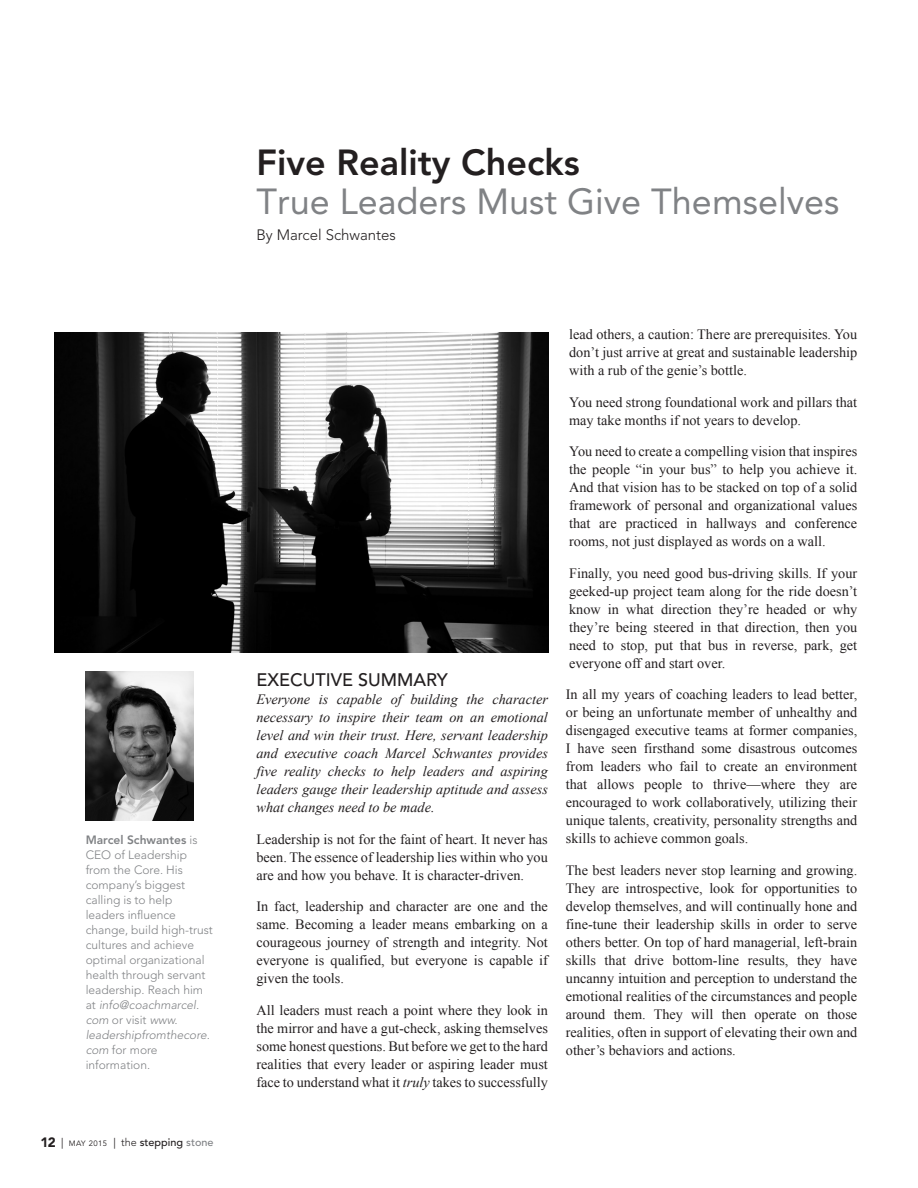
<style>
.page{position:relative;width:918px;height:1188px;background:#fff}
.page>*{position:absolute;margin:0;border:0;box-sizing:border-box;transform-origin:0 0}
.Article_Headline_and{font:36px/39px "Avenir LT Std";color:#808285}
.Article_Sub_Head{font:500 18px "Avenir LT Std";color:#231f20}
.Article_By_line{font:300 15px "Avenir LT Std";color:#231f20}
.Article_Body_Copy{font:14.25px/18px "Times New Roman";color:#231f20;text-align:justify}
.Article_Body_Copy-2{font:italic 14.25px/18px "Times New Roman";color:#231f20;text-align:justify}
.Author_bio_format{font:300 12px/15px "Avenir LT Std";color:#808285}
.t1{font:500 10.8px "Avenir LT Std";color:#231f20}
.s1{font-weight:800}
.s2{font-style:italic}
.s3{font-weight:900;font-size:13.5px}
.s4{font-weight:400}
.s5{font-weight:400;font-size:7.8px}
.s6{font-weight:300}
.s7{color:#808285}
.s8{font-weight:800;color:#231f20}
</style>
<div class="page">
<img style="left:86px;top:672px;width:108px;height:148px">
<img style="left:54px;top:333px;width:495px;height:319px">
<p class="Author_bio_format" style="left:86px;top:833px;width:129px"><span class="s1">Marcel Schwantes</span> is<br>CEO of Leadership from the Core. His company’s biggest calling is to help leaders influence change, build high-trust cultures and achieve optimal organizational health through servant leadership. Reach him at <span class="s2">info@coachmarcel. com</span> or visit <span class="s2">www. leadershipfromthecore. com</span> for more information.</p>
<p class="t1" style="left:40px;top:1136px;width:175px"><span class="s3">12</span> <span class="s4">|</span> <span class="s5">MAY 2015</span> <span class="s4">|</span> <span class="s6">the</span> stepping <span class="s7">stone</span></p>
<p class="Article_Headline_and" style="left:256px;top:143px;width:584px"><span class="s8">Five Reality Checks<br></span>True Leaders Must Give Themselves</p>
<p class="Article_By_line" style="left:256px;top:226px;width:141px">By Marcel Schwantes</p>
<p class="Article_Sub_Head" style="left:256px;top:670px;width:193px">EXECUTIVE SUMMARY</p>
<p class="Article_Body_Copy-2" style="left:256px;top:690px;width:293px">Everyone is capable of building the character necessary to inspire their team on an emotional level and win their trust. Here, servant leadership and executive coach Marcel Schwantes provides five reality checks to help leaders and aspiring leaders gauge their leadership aptitude and assess what changes need to be made.</p>
<p class="Article_Body_Copy" style="left:256px;top:830px;width:293px">Leadership is not for the faint of heart. It never has been. The essence of leadership lies within who you are and how you behave. It is character-driven.</p>
<p class="Article_Body_Copy" style="left:256px;top:897px;width:293px">In fact, leadership and character are one and the same. Becoming a leader means embarking on a courageous journey of strength and integrity. Not everyone is qualified, but everyone is capable if given the tools.</p>
<p class="Article_Body_Copy" style="left:256px;top:1001px;width:293px">All leaders must reach a point where they look in the mirror and have a gut-check, asking themselves some honest questions. But before we get to the hard realities that every leader or aspiring leader must face to understand what it <span class="s2">truly</span> takes to successfully</p>
<p class="Article_Body_Copy" style="left:569px;top:325px;width:290px">lead others, a caution: There are prerequisites. You don’t just arrive at great and sustainable leadership with a rub of the genie’s bottle.</p>
<p class="Article_Body_Copy" style="left:569px;top:393px;width:290px">You need strong foundational work and pillars that may take months if not years to develop.</p>
<p class="Article_Body_Copy" style="left:569px;top:442px;width:290px">You need to create a compelling vision that inspires the people “in your bus” to help you achieve it.<br>And that vision has to be stacked on top of a solid framework of personal and organizational values that are practiced in hallways and conference rooms, not just displayed as words on a wall.</p>
<p class="Article_Body_Copy" style="left:569px;top:564px;width:290px">Finally, you need good bus-driving skills. If your geeked-up project team along for the ride doesn’t know in what direction they’re headed or why they’re being steered in that direction, then you need to stop, put that bus in reverse, park, get everyone off and start over.</p>
<p class="Article_Body_Copy" style="left:566px;top:685px;width:293px">In all my years of coaching leaders to lead better, or being an unfortunate member of unhealthy and disengaged executive teams at former companies, I have seen firsthand some disastrous outcomes from leaders who fail to create an environment that allows people to thrive—where they are encouraged to work collaboratively, utilizing their unique talents, creativity, personality strengths and skills to achieve common goals.</p>
<p class="Article_Body_Copy" style="left:566px;top:861px;width:293px">The best leaders never stop learning and growing.<br>They are introspective, look for opportunities to develop themselves, and will continually hone and fine-tune their leadership skills in order to serve others better. On top of hard managerial, left-brain skills that drive bottom-line results, they have uncanny intuition and perception to understand the emotional realities of the circumstances and people around them. They will then operate on those realities, often in support of elevating their own and other’s behaviors and actions.</p>
</div>
